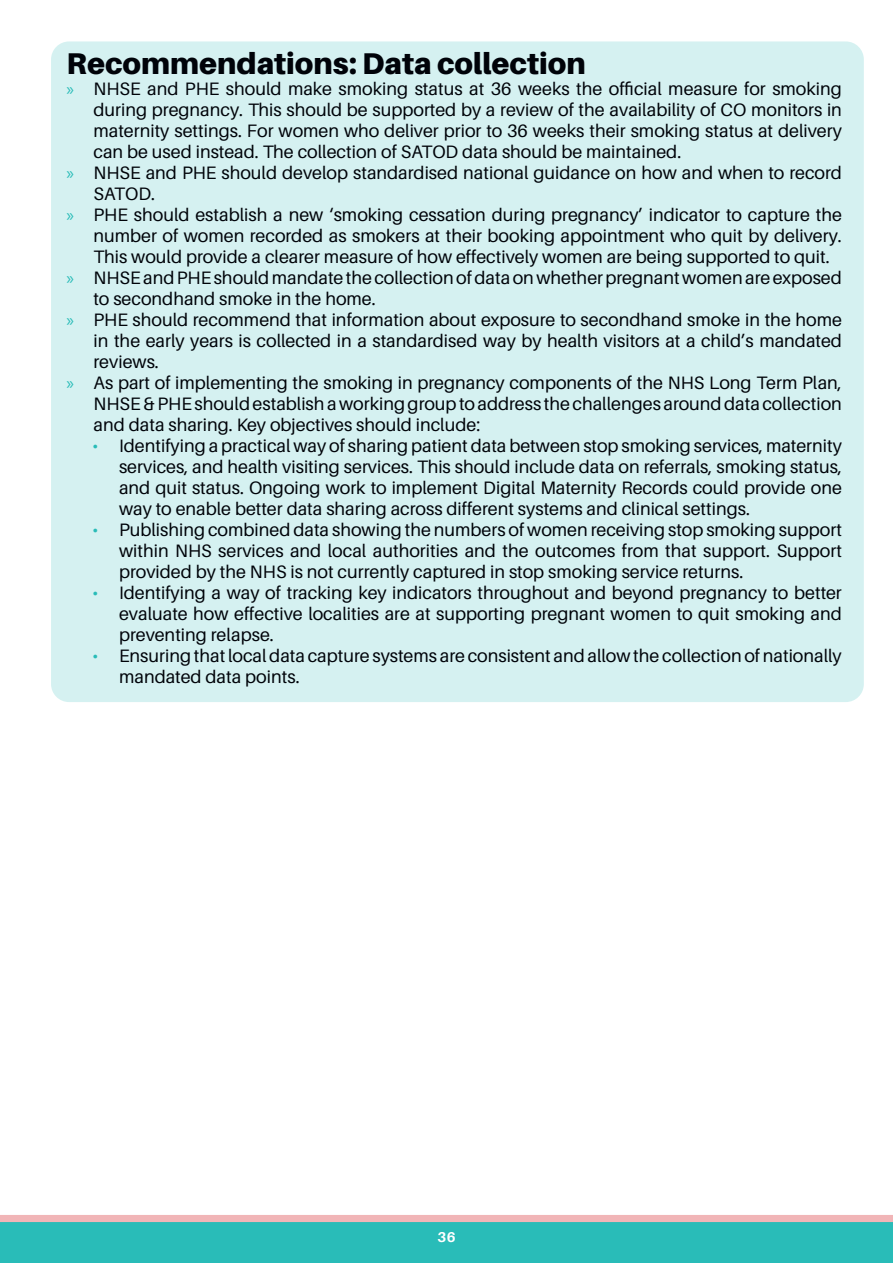
<style>
.page{position:relative;width:893px;height:1263px;background:#fff}
.page>*{position:absolute;margin:0;border:0;box-sizing:border-box;transform-origin:0 0}
.bullet{font:900 30px "Aileron";color:#000309}
.t1{font:18px/21px "Aileron";color:#000309;text-align:justify}
.t2{font:700 14.25px "Aileron";color:#fff}
.s1{font-family:"Myriad Pro";color:#29bcb8}
.s2{color:#29bcb8}
</style>
<div class="page">
<svg style="left:0;top:1215px;width:893px;height:48px;background:#46bab7"></svg>
<div style="left:51px;top:41px;width:813px;height:661px;background:#d5f1f1;border-radius:18px"></div>
<p class="bullet" style="left:67px;top:46px;width:521px">Recommendations: Data collection</p>
<p class="t1" style="left:94px;top:79px;width:750px;text-indent:-27px"><span class="s1">»</span> NHSE and PHE should make smoking status at 36 weeks the official measure for smoking during pregnancy. This should be supported by a review of the availability of CO monitors in maternity settings. For women who deliver prior to 36 weeks their smoking status at delivery can be used instead. The collection of SATOD data should be maintained.</p>
<p class="t1" style="left:94px;top:163px;width:750px;text-indent:-27px"><span class="s1">»</span> NHSE and PHE should develop standardised national guidance on how and when to record<br>SATOD.</p>
<p class="t1" style="left:94px;top:205px;width:750px;text-indent:-27px"><span class="s1">»</span> PHE should establish a new ‘smoking cessation during pregnancy’ indicator to capture the number of women recorded as smokers at their booking appointment who quit by delivery.<br>This would provide a clearer measure of how effectively women are being supported to quit.</p>
<p class="t1" style="left:94px;top:268px;width:750px;text-indent:-27px"><span class="s1">»</span> NHSE and PHE should mandate the collection of data on whether pregnant women are exposed to secondhand smoke in the home.</p>
<p class="t1" style="left:94px;top:310px;width:750px;text-indent:-27px"><span class="s1">»</span> PHE should recommend that information about exposure to secondhand smoke in the home in the early years is collected in a standardised way by health visitors at a child’s mandated reviews.</p>
<p class="t1" style="left:94px;top:373px;width:750px;text-indent:-27px"><span class="s1">»</span> As part of implementing the smoking in pregnancy components of the NHS Long Term Plan, NHSE &amp; PHE should establish a working group to address the challenges around data collection and data sharing. Key objectives should include:</p>
<p class="t1" style="left:119px;top:436px;width:724px;text-indent:-27px"><span class="s2">•</span> Identifying a practical way of sharing patient data between stop smoking services, maternity services, and health visiting services. This should include data on referrals, smoking status, and quit status. Ongoing work to implement Digital Maternity Records could provide one way to enable better data sharing across different systems and clinical settings.</p>
<p class="t1" style="left:119px;top:520px;width:724px;text-indent:-27px"><span class="s2">•</span> Publishing combined data showing the numbers of women receiving stop smoking support within NHS services and local authorities and the outcomes from that support. Support provided by the NHS is not currently captured in stop smoking service returns.</p>
<p class="t1" style="left:119px;top:583px;width:724px;text-indent:-27px"><span class="s2">•</span> Identifying a way of tracking key indicators throughout and beyond pregnancy to better evaluate how effective localities are at supporting pregnant women to quit smoking and preventing relapse.</p>
<p class="t1" style="left:119px;top:646px;width:724px;text-indent:-27px"><span class="s2">•</span> Ensuring that local data capture systems are consistent and allow the collection of nationally mandated data points.</p>
<p class="t2" style="left:437px;top:1229px;width:20px">36</p>
</div>
